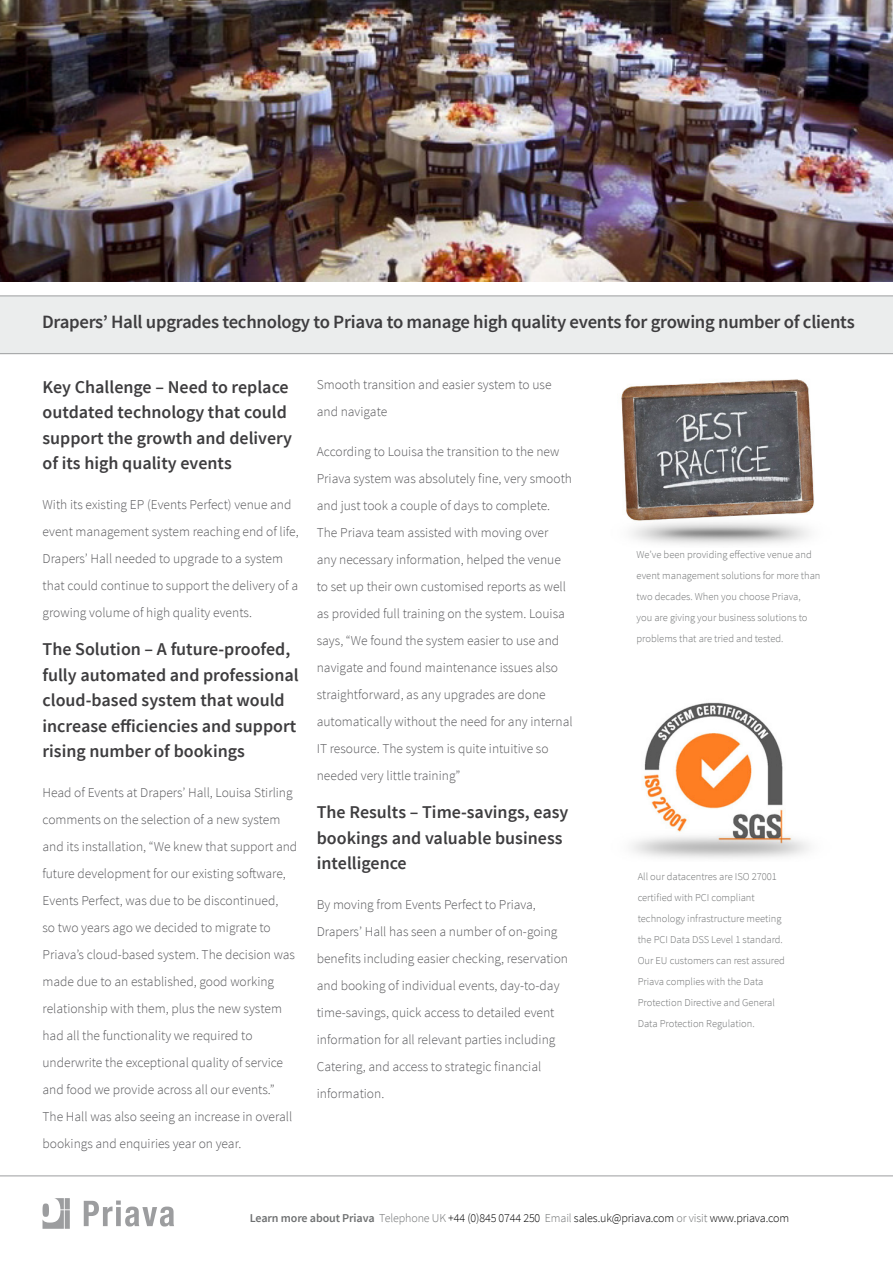
<style>
.page{position:relative;width:893px;height:1263px;background:#fff}
.page>*{position:absolute;margin:0;border:0;box-sizing:border-box;transform-origin:0 0}
.t1{font:600 18.75px "Source Sans Pro";letter-spacing:-.015em;color:#3e3d3f}
.t2{font:600 18px/25.5px "Source Sans Pro";color:#3e3d3f}
.t3{font:300 13.5px/27px "Source Sans Pro";color:#57575a}
.t4{font:300 12px "Source Sans Pro";letter-spacing:-.01em;color:#000}
.t5{font:300 10.5px/21px "Source Sans Pro";color:#6f7172}
.s1{font-weight:600;color:#6f7172}
.s2{color:#6f7172}
</style>
<div class="page">
<img style="left:621px;top:379px;width:193px;height:166px">
<img style="left:0;top:0;width:893px;height:282px">
<hr style="left:0;top:1175px;width:893px;height:1px;background:#9c9d9f">
<div style="left:0;top:296px;width:893px;height:57px;background:#ebeded"></div>
<hr style="left:0;top:295px;width:893px;height:1px;background:#9c9d9f">
<hr style="left:0;top:353px;width:893px;height:1px;background:#9c9d9f">
<img style="left:632px;top:702px;width:177px;height:157px">
<svg style="left:43px;top:1198px;width:27px;height:31px"></svg>
<svg style="left:84px;top:1200px;width:90px;height:26px"></svg>
<p class="t1" style="left:42px;top:310px;width:814px">Drapers’ Hall upgrades technology to Priava to manage high quality events for growing number of clients</p>
<p class="t2" style="left:43px;top:374px;width:251px">Key Challenge – Need to replace outdated technology that could support the growth and delivery of its high quality events</p>
<p class="t3" style="left:43px;top:491px;width:258px">With its existing EP (Events Perfect) venue and event management system reaching end of life, Drapers’ Hall needed to upgrade to a system that could continue to support the delivery of a growing volume of high quality events.</p>
<p class="t2" style="left:43px;top:637px;width:258px">The Solution – A future-proofed, fully automated and professional cloud-based system that would increase efficiencies and support rising number of bookings</p>
<p class="t3" style="left:43px;top:779px;width:256px">Head of Events at Drapers’ Hall, Louisa Stirling comments on the selection of a new system and its installation, “We knew that support and future development for our existing software, Events Perfect, was due to be discontinued,<br>so two years ago we decided to migrate to Priava’s cloud-based system. The decision was made due to an established, good working relationship with them, plus the new system had all the functionality we required to underwrite the exceptional quality of service and food we provide across all our events.” The Hall was also seeing an increase in overall bookings and enquiries year on year.</p>
<p class="t3" style="left:317px;top:371px;width:236px">Smooth transition and easier system to use and navigate</p>
<p class="t3" style="left:317px;top:438px;width:257px">According to Louisa the transition to the new Priava system was absolutely fine, very smooth and just took a couple of days to complete.<br>The Priava team assisted with moving over<br>any necessary information, helped the venue to set up their own customised reports as well as provided full training on the system. Louisa says, “We found the system easier to use and navigate and found maintenance issues also straightforward, as any upgrades are done automatically without the need for any internal IT resource. The system is quite intuitive so needed very little training”</p>
<p class="t2" style="left:317px;top:800px;width:253px">The Results – Time-savings, easy bookings and valuable business intelligence</p>
<p class="t3" style="left:317px;top:891px;width:253px">By moving from Events Perfect to Priava, Drapers’ Hall has seen a number of on-going benefits including easier checking, reservation and booking of individual events, day-to-day time-savings, quick access to detailed event information for all relevant parties including Catering, and access to strategic financial information.</p>
<p class="t5" style="left:636px;top:544px;width:185px">We’ve been providing effective venue and event management solutions for more than two decades. When you choose Priava,<br>you are giving your business solutions to problems that are tried and tested.</p>
<p class="t5" style="left:638px;top:865px;width:149px">All our datacentres are ISO 27001 certified with PCI compliant technology infrastructure meeting the PCI Data DSS Level 1 standard.<br>Our EU customers can rest assured<br>Priava complies with the Data<br>Protection Directive and General<br>Data Protection Regulation.</p>
<p class="t4" style="left:250px;top:1211px;width:541px"><span class="s1">Learn more about Priava</span> <span class="s2">Telephone UK</span> +44 (0)845 0744 250 <span class="s2">Email</span> sales.uk@priava.com <span class="s2">or visit</span> www.priava.com</p>
</div>
